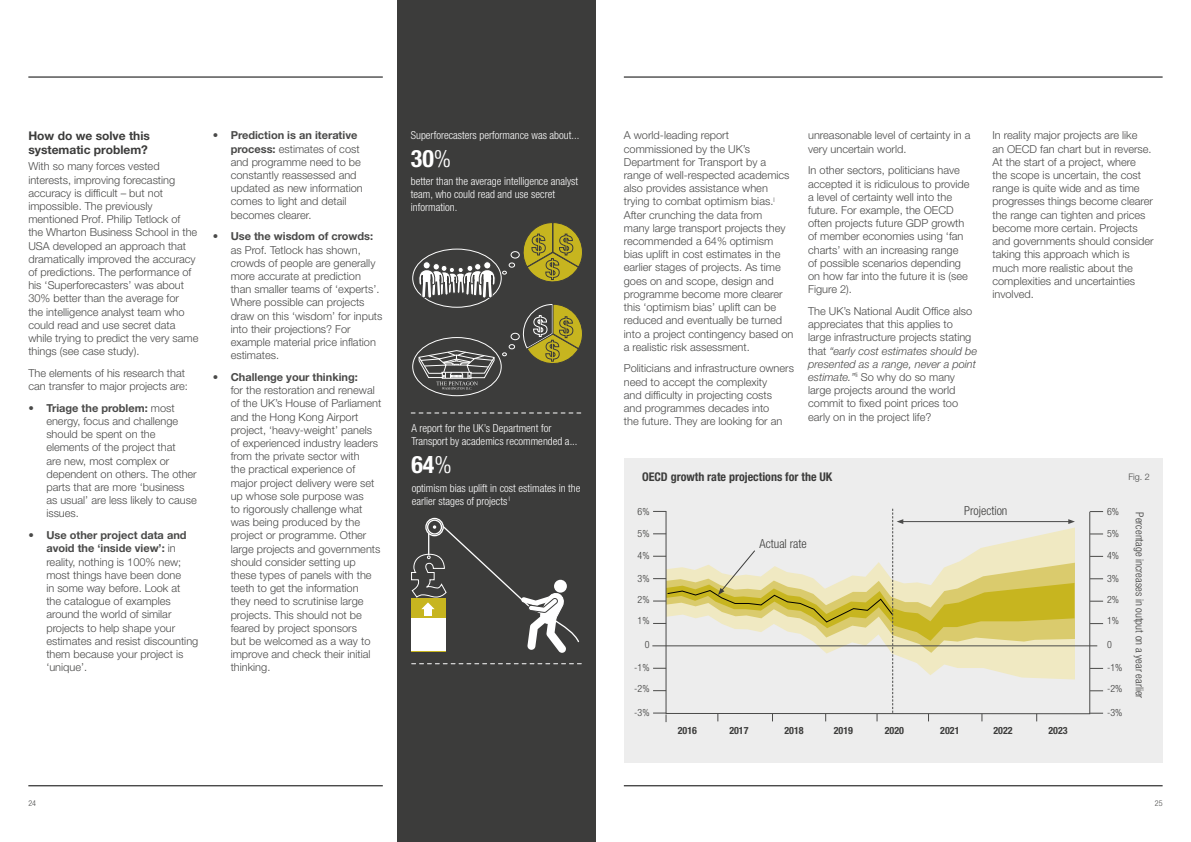
<style>
.page{position:relative;width:1191px;height:842px;background:#fff}
.page>*{position:absolute;margin:0;border:0;box-sizing:border-box;transform-origin:0 0}
.t1{font:700 condensed 24px "Helvetica Neue LT Std";color:#fff}
.t2{font:300 condensed 12.4px "Helvetica Neue LT Std";color:#3c3c3b}
.t3{font:700 12px/14px "Helvetica Neue LT Std";color:#3c3c3b}
.t4{font:700 condensed 12px "Helvetica Neue LT Std";color:#3c3c3b}
.t5{font:300 11px/13.2px "Helvetica Neue LT Std";color:#4a4a49}
.t6{font:300 condensed 11px/13.2px "Helvetica Neue LT Std";color:#fff}
.t7{font:700 11px "Helvetica Neue LT Std";color:#4a4a49}
.t8{font:300 condensed 11px "Helvetica Neue LT Std";color:#3c3c3b}
.t9{font:300 condensed 10px "Helvetica Neue LT Std";color:#3c3c3b}
.t10{font:700 condensed 10px "Helvetica Neue LT Std";color:#3c3c3b}
.t11{font:300 9px "Helvetica Neue LT Std";color:#4a4a49}
.t12{font:300 condensed 8px "Helvetica Neue LT Std";color:#4a4a49}
.s1{font-weight:700}
.s2{font-weight:300}
.s3{font-style:italic}
</style>
<div class="page">
<hr style="left:624px;top:77px;width:538px;height:1px;background:#000">
<hr style="left:624px;top:785px;width:538px;height:1px;background:#000">
<hr style="left:28px;top:77px;width:355px;height:1px;background:#000">
<hr style="left:28px;top:785px;width:355px;height:1px;background:#000">
<div style="left:397px;top:0;width:198px;height:842px;background:#3c3c3b"></div>
<div style="left:425px;top:518px;width:19px;height:18px;border:1px solid #fff;border-radius:50%"></div>
<svg style="left:411px;top:519px;width:169px;height:134px"></svg>
<div style="left:412px;top:337px;width:89px;height:59px;border:1px solid #fff;border-radius:50%"></div>
<svg style="left:502px;top:304px;width:80px;height:59px"></svg>
<svg style="left:502px;top:223px;width:80px;height:59px"></svg>
<svg style="left:417px;top:261px;width:79px;height:47px"></svg>
<svg style="left:418px;top:350px;width:77px;height:40px"></svg>
<svg style="left:411px;top:412px;width:170px;height:1px"></svg>
<svg style="left:412px;top:663px;width:169px;height:1px"></svg>
<div style="left:624px;top:458px;width:538px;height:305px;background:#ededed"></div>
<svg style="left:1090px;top:511px;width:13px;height:1px"></svg>
<svg style="left:1090px;top:534px;width:13px;height:1px"></svg>
<svg style="left:1090px;top:556px;width:13px;height:1px"></svg>
<svg style="left:1090px;top:578px;width:13px;height:1px"></svg>
<svg style="left:1090px;top:601px;width:13px;height:1px"></svg>
<svg style="left:1090px;top:623px;width:13px;height:1px"></svg>
<svg style="left:1090px;top:668px;width:13px;height:1px"></svg>
<svg style="left:1090px;top:690px;width:13px;height:1px"></svg>
<svg style="left:1090px;top:713px;width:13px;height:1px"></svg>
<hr style="left:652px;top:645px;width:445px;height:1px;background:#4a4a49">
<svg style="left:653px;top:509px;width:422px;height:213px"></svg>
<p class="t3" style="left:28px;top:129px;width:123px">How do we solve this systematic problem?</p>
<p class="t5" style="left:28px;top:160px;width:172px">With so many forces vested interests, improving forecasting accuracy is difficult – but not impossible. The previously mentioned Prof. Philip Tetlock of<br>the Wharton Business School in the<br>USA developed an approach that dramatically improved the accuracy of predictions. The performance of his ‘Superforecasters’ was about<br>30% better than the average for<br>the intelligence analyst team who could read and use secret data while trying to predict the very same things (see case study).</p>
<p class="t5" style="left:28px;top:366px;width:161px">The elements of his research that can transfer to major projects are:</p>
<p class="t5" style="left:46px;top:401px;width:152px;text-indent:-18px"><span class="s1">• Triage the problem:</span> most energy, focus and challenge should be spent on the elements of the project that<br>are new, most complex or dependent on others. The other parts that are more ‘business as usual’ are less likely to cause issues.</p>
<p class="t5" style="left:46px;top:528px;width:153px;text-indent:-18px"><span class="s1">• Use other project data and avoid the ‘inside view’:</span> in reality, nothing is 100% new; most things have been done<br>in some way before. Look at<br>the catalogue of examples around the world of similar projects to help shape your estimates and resist discounting them because your project is ‘unique’.</p>
<p class="t5" style="left:231px;top:129px;width:134px;text-indent:-18px"><span class="s1">• Prediction is an iterative process:</span> estimates of cost and programme need to be constantly reassessed and updated as new information comes to light and detail becomes clearer.</p>
<p class="t7" style="left:213px;top:230px;width:162px">• Use the wisdom of crowds:</p>
<p class="t5" style="left:231px;top:243px;width:153px">as Prof. Tetlock has shown, crowds of people are generally more accurate at prediction than smaller teams of ‘experts’.<br>Where possible can projects draw on this ‘wisdom’ for inputs into their projections? For example material price inflation estimates.</p>
<p class="t7" style="left:213px;top:370px;width:147px">• Challenge your thinking:</p>
<p class="t5" style="left:231px;top:383px;width:152px">for the restoration and renewal of the UK’s House of Parliament and the Hong Kong Airport project, ‘heavy-weight’ panels of experienced industry leaders from the private sector with<br>the practical experience of major project delivery were set up whose sole purpose was<br>to rigorously challenge what was being produced by the project or programme. Other large projects and governments should consider setting up these types of panels with the teeth to get the information they need to scrutinise large projects. This should not be feared by project sponsors<br>but be welcomed as a way to improve and check their initial thinking.</p>
<p class="t6" style="left:411px;top:129px;width:170px">Superforecasters performance was about...</p>
<p class="t6" style="left:411px;top:174px;width:169px">better than the average intelligence analyst team, who could read and use secret information.</p>
<h1 class="t1" style="left:411px;top:144px;width:42px">30<span class="s2">%</span></h1>
<p class="t6" style="left:411px;top:421px;width:168px">A report for the UK’s Department for<br>Transport by academics recommended a...</p>
<p class="t6" style="left:412px;top:481px;width:170px">optimism bias uplift in cost estimates in the earlier stages of projects <sup>l</sup></p>
<h1 class="t1" style="left:411px;top:450px;width:42px">64<span class="s2">%</span></h1>
<p class="t5" style="left:624px;top:129px;width:171px">A world-leading report commissioned by the UK’s<br>Department for Transport by a range of well-respected academics also provides assistance when trying to combat optimism bias.<sup>l<br></sup>After crunching the data from<br>many large transport projects they recommended a 64% optimism bias uplift in cost estimates in the earlier stages of projects. As time goes on and scope, design and programme become more clearer this ‘optimism bias’ uplift can be reduced and eventually be turned into a project contingency based on a realistic risk assessment.</p>
<p class="t5" style="left:624px;top:362px;width:172px">Politicians and infrastructure owners need to accept the complexity<br>and difficulty in projecting costs<br>and programmes decades into<br>the future. They are looking for an</p>
<p class="t5" style="left:808px;top:129px;width:164px">unreasonable level of certainty in a very uncertain world.</p>
<p class="t5" style="left:808px;top:164px;width:163px">In other sectors, politicians have accepted it is ridiculous to provide a level of certainty well into the future. For example, the OECD often projects future GDP growth of member economies using ‘fan charts’ with an increasing range of possible scenarios depending on how far into the future it is (see<br>Figure 2).</p>
<p class="t5" style="left:808px;top:304px;width:170px">The UK’s National Audit Office also appreciates that this applies to large infrastructure projects stating that <span class="s3">“early cost estimates should be presented as a range, never a point estimate.”</span><sup>li</sup> So why do so many large projects around the world commit to fixed point prices too early on in the project life?</p>
<p class="t5" style="left:992px;top:129px;width:163px">In reality major projects are like<br>an OECD fan chart but in reverse.<br>At the start of a project, where<br>the scope is uncertain, the cost range is quite wide and as time progresses things become clearer the range can tighten and prices become more certain. Projects and governments should consider taking this approach which is much more realistic about the complexities and uncertainties involved.</p>
<p class="t4" style="left:642px;top:470px;width:192px">OECD growth rate projections for the UK</p>
<p class="t11" style="left:1128px;top:471px;width:23px">Fig. 2</p>
<p class="t9" style="left:637px;top:506px;width:14px">6%</p>
<p class="t9" style="left:637px;top:527px;width:14px">5%</p>
<p class="t9" style="left:637px;top:550px;width:14px">4%</p>
<p class="t9" style="left:637px;top:572px;width:14px">3%</p>
<p class="t9" style="left:637px;top:594px;width:14px">2%</p>
<p class="t9" style="left:637px;top:615px;width:14px">1%</p>
<p class="t9" style="left:645px;top:639px;width:6px">0</p>
<p class="t9" style="left:634px;top:661px;width:17px">-1%</p>
<p class="t9" style="left:634px;top:683px;width:17px">-2%</p>
<p class="t2" style="left:759px;top:536px;width:49px">Actual rate</p>
<p class="t2" style="left:964px;top:504px;width:45px">Projection</p>
<p class="t9" style="left:1107px;top:506px;width:14px">6%</p>
<p class="t9" style="left:1107px;top:527px;width:14px">5%</p>
<p class="t9" style="left:1107px;top:550px;width:14px">4%</p>
<p class="t9" style="left:1107px;top:572px;width:14px">3%</p>
<p class="t9" style="left:1107px;top:594px;width:14px">2%</p>
<p class="t9" style="left:1107px;top:615px;width:14px">1%</p>
<p class="t9" style="left:1107px;top:639px;width:6px">0</p>
<p class="t9" style="left:1107px;top:661px;width:17px">-1%</p>
<p class="t9" style="left:1107px;top:683px;width:17px">-2%</p>
<p class="t8" style="left:1146px;top:512px;width:188px;rotate:90deg">Percentage increases in output on a year earlier</p>
<p class="t9" style="left:634px;top:706px;width:17px">-3%</p>
<p class="t9" style="left:1107px;top:706px;width:17px">-3%</p>
<p class="t10" style="left:678px;top:724px;width:21px">2016</p>
<p class="t10" style="left:729px;top:724px;width:21px">2017</p>
<p class="t10" style="left:784px;top:724px;width:21px">2018</p>
<p class="t10" style="left:833px;top:724px;width:21px">2019</p>
<p class="t10" style="left:884px;top:724px;width:21px">2020</p>
<p class="t10" style="left:940px;top:724px;width:21px">2021</p>
<p class="t10" style="left:993px;top:724px;width:21px">2022</p>
<p class="t10" style="left:1048px;top:724px;width:21px">2023</p>
<p class="t12" style="left:28px;top:798px;width:9px">24</p>
<p class="t12" style="left:1155px;top:798px;width:9px">25</p>
</div>
